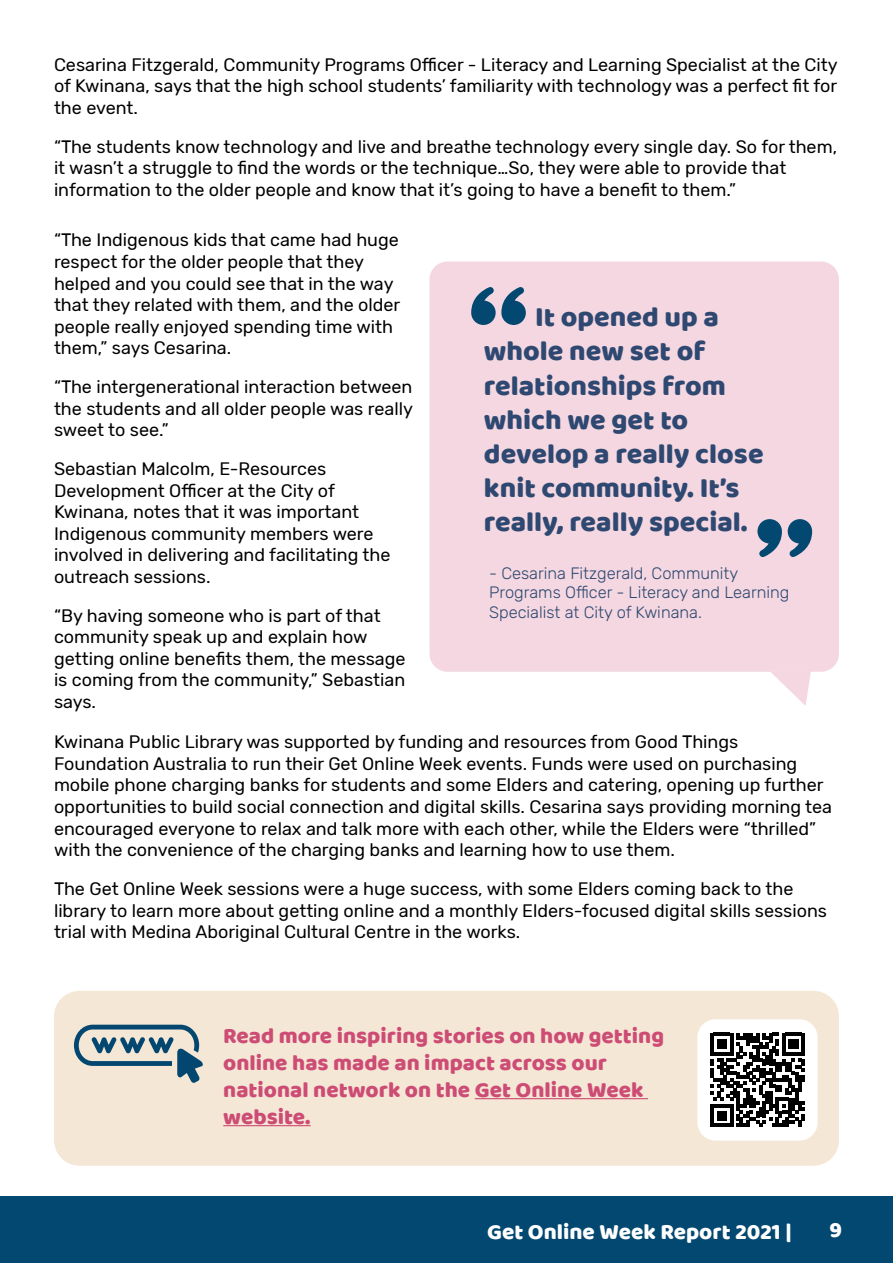
<style>
.page{position:relative;width:893px;height:1263px;background:#fff}
.page>*{position:absolute;margin:0;border:0;box-sizing:border-box;transform-origin:0 0}
.t1{font:28.5px/34.2px "Baloo";color:#034871}
.t2{font:22.5px/27px "Baloo";color:#cd4c75}
.t3{font:22.5px "Baloo";color:#fff}
.t4{font:18px/21.6px "Rubik";color:#000101}
.t5{font:300 16.5px/19.8px "Rubik";color:#034871}
</style>
<div class="page">
<div style="left:0;top:1196px;width:893px;height:67px;background:#034871"></div>
<div style="left:54px;top:991px;width:785px;height:175px;background:#f5e7d5;border-radius:26px"></div>
<hr style="left:475px;top:1098px;width:173px;height:1px;background:#cd4c75">
<hr style="left:223px;top:1125px;width:88px;height:1px;background:#cd4c75">
<div style="left:697px;top:1019px;width:121px;height:121px;background:#fff;border-radius:18px"></div>
<svg style="left:710px;top:1033px;width:95px;height:94px"></svg>
<svg style="left:74px;top:1025px;width:129px;height:58px"></svg>
<div style="left:429px;top:261px;width:410px;height:411px;background:#f4d7e0;border-radius:18px"></div>
<svg style="left:771px;top:672px;width:40px;height:34px"></svg>
<svg style="left:757px;top:519px;width:25px;height:38px"></svg>
<svg style="left:788px;top:519px;width:24px;height:38px"></svg>
<svg style="left:471px;top:287px;width:55px;height:38px"></svg>
<p class="t4" style="left:54px;top:54px;width:785px;text-align:justify">Cesarina Fitzgerald, Community Programs Officer - Literacy and Learning Specialist at the City of Kwinana, says that the high school students’ familiarity with technology was a perfect fit for the event.</p>
<p class="t4" style="left:54px;top:136px;width:785px">“The students know technology and live and breathe technology every single day. So for them, it wasn’t a struggle to find the words or the technique…So, they were able to provide that information to the older people and know that it’s going to have a benefit to them.”</p>
<p class="t4" style="left:54px;top:230px;width:348px">“The Indigenous kids that came had huge respect for the older people that they helped and you could see that in the way that they related with them, and the older people really enjoyed spending time with them,” says Cesarina.</p>
<p class="t4" style="left:54px;top:376px;width:360px;text-align:justify">“The intergenerational interaction between the students and all older people was really sweet to see.”</p>
<p class="t4" style="left:54px;top:458px;width:338px">Sebastian Malcolm, E-Resources Development Officer at the City of Kwinana, notes that it was important Indigenous community members were involved in delivering and facilitating the outreach sessions.</p>
<p class="t4" style="left:54px;top:605px;width:353px">“By having someone who is part of that community speak up and explain how getting online benefits them, the message is coming from the community,” Sebastian says.</p>
<p class="t4" style="left:54px;top:732px;width:780px">Kwinana Public Library was supported by funding and resources from Good Things Foundation Australia to run their Get Online Week events. Funds were used on purchasing mobile phone charging banks for students and some Elders and catering, opening up further opportunities to build social connection and digital skills. Cesarina says providing morning tea encouraged everyone to relax and talk more with each other, while the Elders were “thrilled” with the convenience of the charging banks and learning how to use them.</p>
<p class="t4" style="left:54px;top:878px;width:774px">The Get Online Week sessions were a huge success, with some Elders coming back to the library to learn more about getting online and a monthly Elders-focused digital skills sessions trial with Medina Aboriginal Cultural Centre in the works.</p>
<p class="t1" style="left:484px;top:299px;width:281px;text-indent:51px">It opened up a whole new set of relationships from which we get to develop a really close knit community. It’s really, really special.</p>
<p class="t5" style="left:489px;top:563px;width:302px">- Cesarina Fitzgerald, Community<br>Programs Officer - Literacy and Learning<br>Specialist at City of Kwinana.</p>
<p class="t2" style="left:223px;top:1022px;width:442px">Read more inspiring stories on how getting online has made an impact across our national network on the Get Online Week website.</p>
<p class="t3" style="left:487px;top:1218px;width:306px">Get Online Week Report 2021 |</p>
<p class="t3" style="left:829px;top:1216px;width:14px">9</p>
</div>
